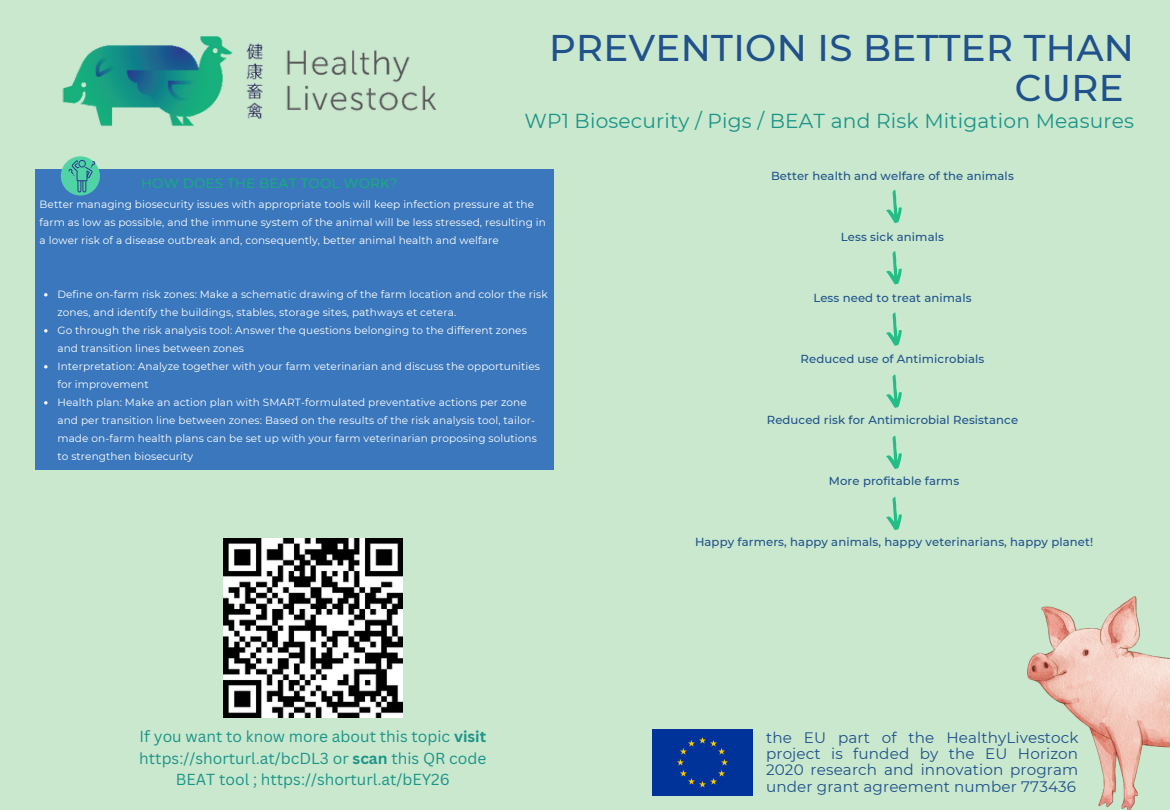
<style>
.page{position:relative;width:1170px;height:810px;background:#c9e8ce}
.page>*{position:absolute;margin:0;border:0;box-sizing:border-box;transform-origin:0 0}
.t1{font:500 37.05px/39.9px "Montserrat";letter-spacing:.01em;color:#20518a;text-align:right}
.t2{font:20.25px "Montserrat";letter-spacing:.01em;color:#1c9488}
.t3{font:15.6px/21.3px "Canva Sans";color:#1c9488;text-align:center}
.t4{font:15.15px/16.2px "Montserrat";letter-spacing:.01em;color:#20518a;text-align:justify}
.t5{font:500 13.5px "Montserrat";letter-spacing:.01em;color:#19ab7e}
.t6{font:500 11.7px "Montserrat";letter-spacing:.01em;color:#20518a}
.t7{font:10.5px/18px "Montserrat";letter-spacing:.01em;color:#fff}
.s1{font-weight:700}
</style>
<div class="page">
<div style="left:35px;top:170px;width:519px;height:300px;background:#3a77bd"></div>
<svg style="left:44px;top:293px;width:4px;height:3px"></svg>
<svg style="left:44px;top:329px;width:4px;height:3px"></svg>
<svg style="left:44px;top:365px;width:4px;height:3px"></svg>
<svg style="left:44px;top:401px;width:4px;height:3px"></svg>
<svg style="left:61px;top:156px;width:39px;height:40px"></svg>
<svg style="left:68px;top:160px;width:27px;height:32px"></svg>
<img style="left:62px;top:36px;width:375px;height:90px">
<img style="left:1028px;top:596px;width:142px;height:214px">
<div style="left:652px;top:729px;width:100px;height:66px;background:#039"></div>
<img style="left:223px;top:538px;width:179px;height:179px">
<svg style="left:886px;top:190px;width:16px;height:33px"></svg>
<svg style="left:886px;top:251px;width:16px;height:33px"></svg>
<svg style="left:886px;top:312px;width:16px;height:34px"></svg>
<svg style="left:886px;top:374px;width:16px;height:34px"></svg>
<svg style="left:886px;top:435px;width:16px;height:34px"></svg>
<svg style="left:886px;top:497px;width:16px;height:33px"></svg>
<h1 class="t1" style="left:549px;top:28px;width:586px">PREVENTION IS BETTER THAN<br>CURE</h1>
<h2 class="t2" style="left:524px;top:108px;width:611px">WP1 Biosecurity / Pigs / BEAT and Risk Mitigation Measures</h2>
<p class="t5" style="left:141px;top:175px;width:258px">HOW DOES THE BEAT TOOL WORK?</p>
<p class="t7" style="left:40px;top:195px;width:508px">Better managing biosecurity issues with appropriate tools will keep infection pressure at the farm as low as possible, and the immune system of the animal will be less stressed, resulting in a lower risk of a disease outbreak and, consequently, better animal health and welfare</p>
<p class="t7" style="left:57px;top:285px;width:492px">Define on-farm risk zones: Make a schematic drawing of the farm location and color the risk zones, and identify the buildings, stables, storage sites, pathways et cetera.<br>Go through the risk analysis tool: Answer the questions belonging to the different zones and transition lines between zones<br>Interpretation: Analyze together with your farm veterinarian and discuss the opportunities for improvement<br>Health plan: Make an action plan with SMART-formulated preventative actions per zone and per transition line between zones: Based on the results of the risk analysis tool, tailor&shy;made on-farm health plans can be set up with your farm veterinarian proposing solutions to strengthen biosecurity</p>
<h3 class="t3" style="left:139px;top:725px;width:349px">If you want to know more about this topic <span class="s1">visit </span>https://shorturl.at/bcDL3 or <span class="s1">scan</span> this QR code<br>BEAT tool ; https://shorturl.at/bEY26</h3>
<p class="t6" style="left:771px;top:169px;width:244px">Better health and welfare of the animals</p>
<p class="t6" style="left:841px;top:230px;width:104px">Less sick animals</p>
<p class="t6" style="left:813px;top:291px;width:160px">Less need to treat animals</p>
<p class="t6" style="left:801px;top:352px;width:185px">Reduced use of Antimicrobials</p>
<p class="t6" style="left:767px;top:413px;width:253px">Reduced risk for Antimicrobial Resistance</p>
<p class="t6" style="left:829px;top:474px;width:132px">More profitable farms</p>
<p class="t6" style="left:695px;top:535px;width:400px">Happy farmers, happy animals, happy veterinarians, happy planet!</p>
<h3 class="t4" style="left:766px;top:729px;width:314px">the EU part of the HealthyLivestock project is funded by the EU Horizon 2020 research and innovation program under grant agreement number 773436</h3>
</div>
